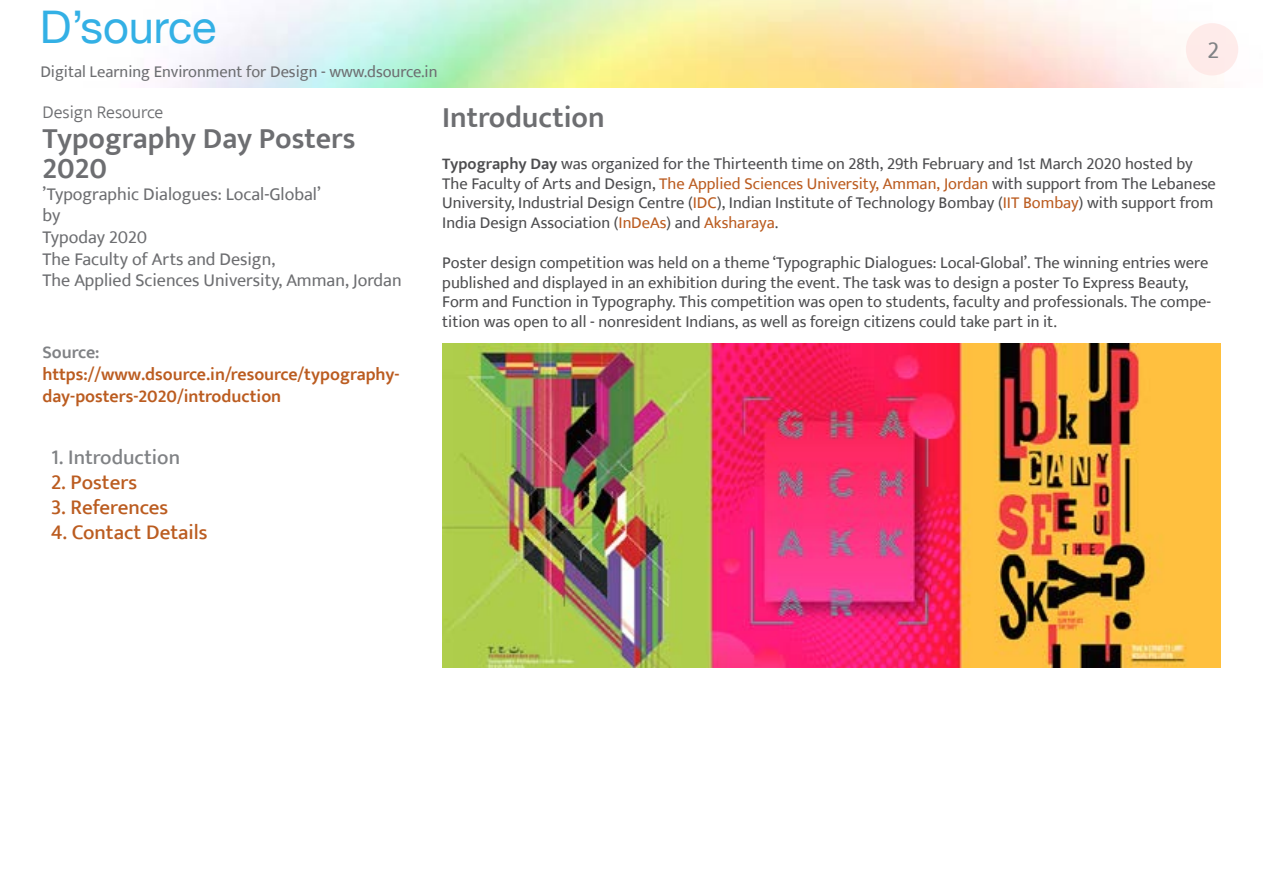
<style>
.page{position:relative;width:1263px;height:893px;background:#fff}
.page>*{position:absolute;margin:0;border:0;box-sizing:border-box;transform-origin:0 0}
.t1{font:45px "Helvetica Neue";color:#33b0e5}
.t2{font:600 30px/30px "Ek Mukta";color:#6d6e71}
.t3{font:24px "Ek Mukta";color:#808285}
.t4{font:500 21px "Ek Mukta";color:#bb5c20}
.t5{font:500 21px "Ek Mukta";color:#808285}
.t6{font:18px/21.6px "Ek Mukta";color:#6d6e71}
.t7{font:600 18px/21.6px "Ek Mukta";color:#bb5c20}
.t8{font:300 18px "Ek Mukta";color:#6d6e71}
.t9{font:600 18px "Ek Mukta";color:#808285}
.t10{font:16.5px/19.8px "Ek Mukta";color:#4d4d4f}
.t11{font:16.5px "Ek Mukta";color:#6d6e71}
.s1{font-weight:600}
.s2{color:#bb5c20}
</style>
<div class="page">
<div style="left:1186px;top:23px;width:52px;height:52px;background:#feebea;border-radius:50%"></div>
<img style="left:442px;top:343px;width:778px;height:325px">
<h1 class="t1" style="left:40px;top:0;width:178px">D’source</h1>
<p class="t11" style="left:40px;top:62px;width:399px">Digital Learning Environment for Design - www.dsource.in</p>
<h3 class="t3" style="left:1207px;top:35px;width:13px">2</h3>
<p class="t8" style="left:43px;top:101px;width:122px">Design Resource</p>
<h2 class="t2" style="left:43px;top:123px;width:315px">Typography Day Posters<br>2020</h2>
<p class="t6" style="left:43px;top:183px;width:361px">’Typographic Dialogues: Local-Global’<br>by<br>Typoday 2020<br>The Faculty of Arts and Design,<br>The Applied Sciences University, Amman, Jordan</p>
<p class="t9" style="left:43px;top:342px;width:59px">Source:</p>
<p class="t7" style="left:43px;top:363px;width:359px">https://www.dsource.in/resource/typography&shy;day-posters-2020/introduction</p>
<p class="t5" style="left:51px;top:444px;width:131px">1. Introduction</p>
<p class="t4" style="left:51px;top:469px;width:88px">2. Posters</p>
<p class="t4" style="left:51px;top:494px;width:119px">3. References</p>
<p class="t4" style="left:51px;top:520px;width:158px">4. Contact Details</p>
<h2 class="t2" style="left:442px;top:102px;width:164px">Introduction</h2>
<p class="t10" style="left:442px;top:153px;width:775px"><span class="s1">Typography Day</span> was organized for the Thirteenth time on 28th, 29th February and 1st March 2020 hosted by The Faculty of Arts and Design, <span class="s2">The Applied Sciences University, Amman, Jordan</span> with support from The Lebanese University, Industrial Design Centre (<span class="s2">IDC</span>), Indian Institute of Technology Bombay (<span class="s2">IIT Bombay</span>) with support from India Design Association (<span class="s2">InDeAs</span>) and <span class="s2">Aksharaya</span>.</p>
<p class="t10" style="left:442px;top:252px;width:770px">Poster design competition was held on a theme ‘Typographic Dialogues: Local-Global’. The winning entries were published and displayed in an exhibition during the event. The task was to design a poster To Express Beauty, Form and Function in Typography. This competition was open to students, faculty and professionals. The compe&shy;tition was open to all - nonresident Indians, as well as foreign citizens could take part in it.</p>
</div>
